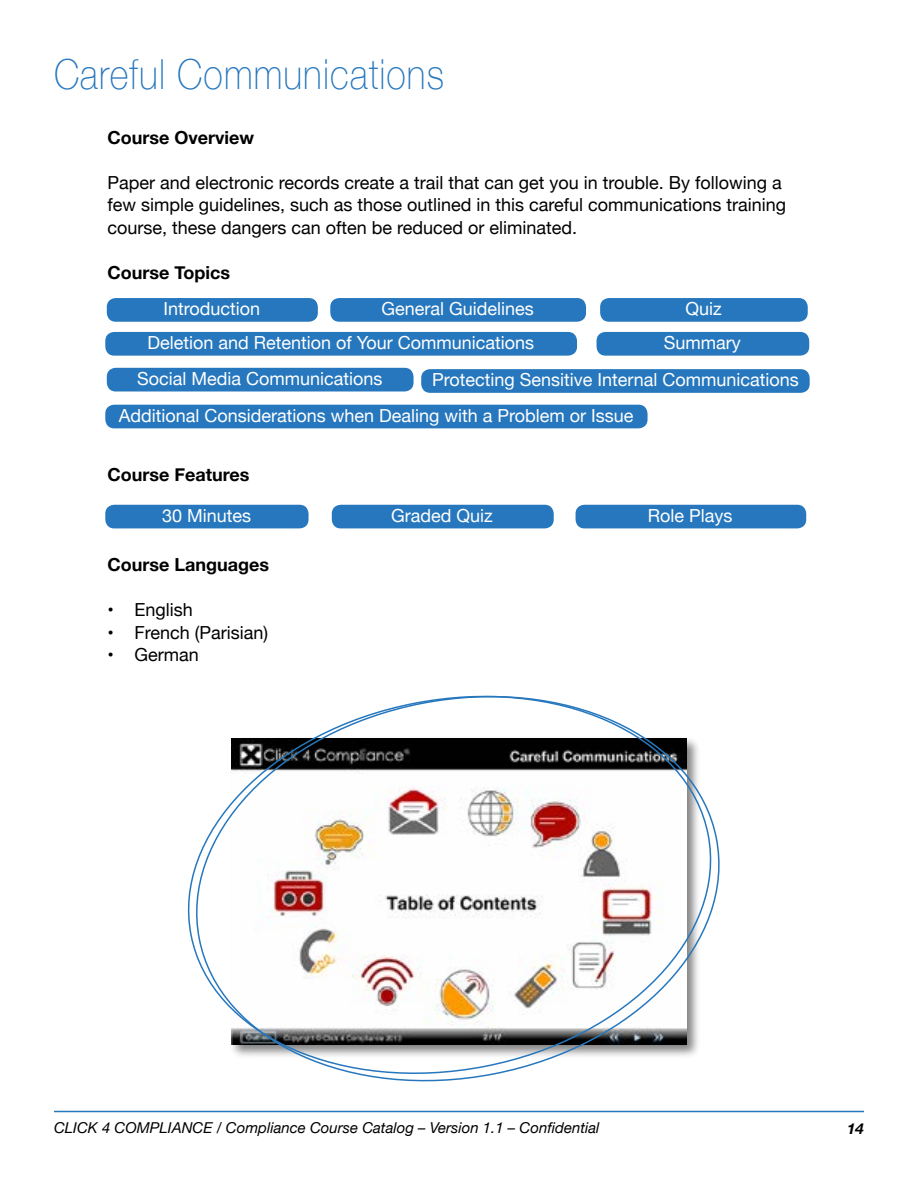
<style>
.page{position:relative;width:918px;height:1188px;background:#fff}
.page>*{position:absolute;margin:0;border:0;box-sizing:border-box;transform-origin:0 0}
.t1{font:100 41.4px "Helvetica Neue";letter-spacing:.03em;color:#2677bd;scale:.87 1}
.t2{font:18px "Helvetica Neue";color:#fff}
.t3{font:18px/22.5px "Helvetica Neue";color:#000}
.t4{font:700 18px "Helvetica Neue";color:#000}
.t5{font:italic 15px "Helvetica Neue";color:#000}
.t6{font:italic 700 15px "Helvetica Neue";color:#000}
</style>
<div class="page">
<hr style="left:54px;top:1111px;width:810px;height:1px;background:#2677bd">
<div style="left:107px;top:298px;width:211px;height:24px;background:#2677bd;border-radius:9px"></div>
<div style="left:597px;top:332px;width:212px;height:24px;background:#2677bd;border-radius:9px"></div>
<div style="left:107px;top:368px;width:307px;height:23px;background:#2677bd;border-radius:9px"></div>
<div style="left:105px;top:332px;width:472px;height:24px;background:#2677bd;border-radius:9px"></div>
<div style="left:105px;top:405px;width:543px;height:23px;background:#2677bd;border-radius:9px"></div>
<div style="left:330px;top:298px;width:256px;height:24px;background:#2677bd;border-radius:9px"></div>
<div style="left:421px;top:369px;width:389px;height:24px;background:#2677bd;border-radius:9px"></div>
<div style="left:600px;top:298px;width:208px;height:24px;background:#2677bd;border-radius:9px"></div>
<div style="left:105px;top:505px;width:204px;height:23px;background:#2677bd;border-radius:9px"></div>
<div style="left:332px;top:505px;width:222px;height:23px;background:#2677bd;border-radius:9px"></div>
<div style="left:576px;top:505px;width:230px;height:23px;background:#2677bd;border-radius:9px"></div>
<svg style="left:187px;top:695px;width:533px;height:387px"></svg>
<h1 class="t1" style="left:54px;top:43px;width:450px">Careful Communications</h1>
<p class="t4" style="left:108px;top:123px;width:148px">Course Overview</p>
<p class="t3" style="left:108px;top:172px;width:680px">Paper and electronic records create a trail that can get you in trouble. By following a few simple guidelines, such as those outlined in this careful communications training course, these dangers can often be reduced or eliminated.</p>
<p class="t4" style="left:108px;top:258px;width:124px">Course Topics</p>
<p class="t2" style="left:163px;top:296px;width:98px">Introduction</p>
<p class="t2" style="left:382px;top:296px;width:154px">General Guidelines</p>
<p class="t2" style="left:685px;top:296px;width:38px">Quiz</p>
<p class="t2" style="left:147px;top:330px;width:388px">Deletion and Retention of Your Communications</p>
<p class="t2" style="left:664px;top:330px;width:79px">Summary</p>
<p class="t2" style="left:137px;top:366px;width:247px">Social Media Communications</p>
<p class="t2" style="left:432px;top:367px;width:368px">Protecting Sensitive Internal Communications</p>
<p class="t2" style="left:119px;top:402px;width:516px">Additional Considerations when Dealing with a Problem or Issue</p>
<p class="t4" style="left:108px;top:461px;width:144px">Course Features</p>
<p class="t2" style="left:162px;top:503px;width:91px">30 Minutes</p>
<p class="t2" style="left:391px;top:503px;width:103px">Graded Quiz</p>
<p class="t2" style="left:648px;top:503px;width:86px">Role Plays</p>
<p class="t4" style="left:108px;top:551px;width:163px">Course Languages</p>
<p class="t3" style="left:108px;top:599px;width:87px">• English</p>
<p class="t3" style="left:108px;top:622px;width:162px">• French (Parisian)</p>
<p class="t3" style="left:108px;top:644px;width:93px">• German</p>
<p class="t5" style="left:54px;top:1117px;width:547px">CLICK 4 COMPLIANCE / Compliance Course Catalog – Version 1.1 – Confidential</p>
<p class="t6" style="left:847px;top:1117px;width:18px">14</p>
</div>
